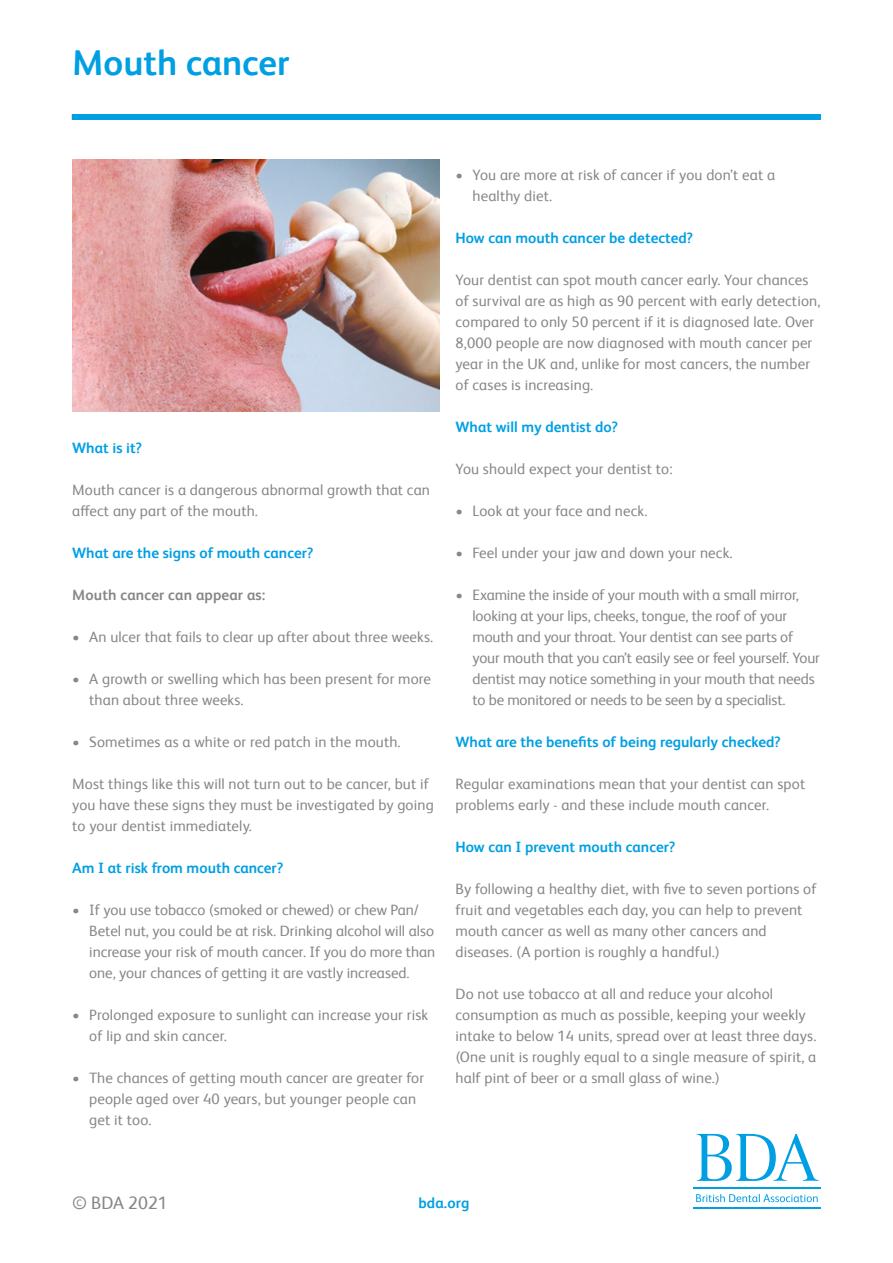
<style>
.page{position:relative;width:893px;height:1263px;background:#fff}
.page>*{position:absolute;margin:0;border:0;box-sizing:border-box;transform-origin:0 0}
.t1{font:700 36px "FS Albert Pro";color:#009fe3}
.t2{font:18px "FS Albert Pro";color:#878787}
.t3{font:15px/21px "FS Albert Pro";letter-spacing:.01em;color:#878787}
.t4{font:15px/21px "FS Albert Pro";letter-spacing:-.01em;color:#878787}
.t5{font:700 15px "FS Albert Pro";color:#009fe3}
.t6{font:700 15px "FS Albert Pro";letter-spacing:.01em;color:#878787}
</style>
<div class="page">
<svg style="left:696px;top:1134px;width:123px;height:47px"></svg>
<svg style="left:696px;top:1194px;width:122px;height:8px"></svg>
<hr style="left:693px;top:1188px;width:128px;height:1px;background:#009fe3">
<hr style="left:693px;top:1208px;width:128px;height:1px;background:#009fe3">
<div style="left:72px;top:114px;width:749px;height:6px;background:#009fe3"></div>
<img style="left:72px;top:159px;width:367px;height:252px">
<h1 class="t1" style="left:72px;top:37px;width:219px">Mouth cancer</h1>
<p class="t5" style="left:72px;top:437px;width:72px">What is it?</p>
<p class="t3" style="left:72px;top:478px;width:359px">Mouth cancer is a dangerous abnormal growth that can affect any part of the mouth.</p>
<p class="t5" style="left:72px;top:542px;width:243px">What are the signs of mouth cancer?</p>
<p class="t6" style="left:72px;top:584px;width:195px">Mouth cancer can appear as:</p>
<p class="t3" style="left:72px;top:625px;width:363px">• An ulcer that fails to clear up after about three weeks.</p>
<p class="t3" style="left:89px;top:667px;width:343px;text-indent:-17px">• A growth or swelling which has been present for more than about three weeks.</p>
<p class="t3" style="left:72px;top:730px;width:330px">• Sometimes as a white or red patch in the mouth.</p>
<p class="t3" style="left:72px;top:772px;width:363px">Most things like this will not turn out to be cancer, but if you have these signs they must be investigated by going to your dentist immediately.</p>
<p class="t5" style="left:72px;top:857px;width:213px">Am I at risk from mouth cancer?</p>
<p class="t3" style="left:89px;top:898px;width:348px;text-indent:-17px">• If you use tobacco (smoked or chewed) or chew Pan/ Betel nut, you could be at risk. Drinking alcohol will also increase your risk of mouth cancer. If you do more than one, your chances of getting it are vastly increased.</p>
<p class="t3" style="left:89px;top:1003px;width:341px;text-indent:-17px">• Prolonged exposure to sunlight can increase your risk of lip and skin cancer.</p>
<p class="t3" style="left:89px;top:1066px;width:337px;text-indent:-17px">• The chances of getting mouth cancer are greater for people aged over 40 years, but younger people can get it too.</p>
<p class="t3" style="left:472px;top:163px;width:304px;text-indent:-17px">• You are more at risk of cancer if you don’t eat a healthy diet.</p>
<p class="t5" style="left:455px;top:227px;width:239px">How can mouth cancer be detected?</p>
<p class="t3" style="left:455px;top:268px;width:366px">Your dentist can spot mouth cancer early. Your chances of survival are as high as 90 percent with early detection, compared to only 50 percent if it is diagnosed late. Over 8,000 people are now diagnosed with mouth cancer per year in the UK and, unlike for most cancers, the number of cases is increasing.</p>
<p class="t5" style="left:455px;top:416px;width:164px">What will my dentist do?</p>
<p class="t3" style="left:455px;top:457px;width:219px">You should expect your dentist to:</p>
<p class="t3" style="left:455px;top:499px;width:193px">• Look at your face and neck.</p>
<p class="t3" style="left:455px;top:541px;width:279px">• Feel under your jaw and down your neck.</p>
<p class="t4" style="left:472px;top:583px;width:349px;text-indent:-17px">• Examine the inside of your mouth with a small mirror, looking at your lips, cheeks, tongue, the roof of your mouth and your throat. Your dentist can see parts of your mouth that you can’t easily see or feel yourself. Your dentist may notice something in your mouth that needs to be monitored or needs to be seen by a specialist.</p>
<p class="t5" style="left:455px;top:731px;width:327px">What are the benefits of being regularly checked?</p>
<p class="t3" style="left:455px;top:772px;width:351px">Regular examinations mean that your dentist can spot problems early - and these include mouth cancer.</p>
<p class="t5" style="left:455px;top:836px;width:221px">How can I prevent mouth cancer?</p>
<p class="t3" style="left:455px;top:877px;width:363px">By following a healthy diet, with five to seven portions of fruit and vegetables each day, you can help to prevent mouth cancer as well as many other cancers and diseases. (A portion is roughly a handful.)</p>
<p class="t3" style="left:455px;top:982px;width:362px">Do not use tobacco at all and reduce your alcohol consumption as much as possible, keeping your weekly intake to below 14 units, spread over at least three days. (One unit is roughly equal to a single measure of spirit, a half pint of beer or a small glass of wine.)</p>
<p class="t2" style="left:72px;top:1190px;width:97px">© BDA 2021</p>
<p class="t5" style="left:418px;top:1192px;width:52px">bda.org</p>
</div>
